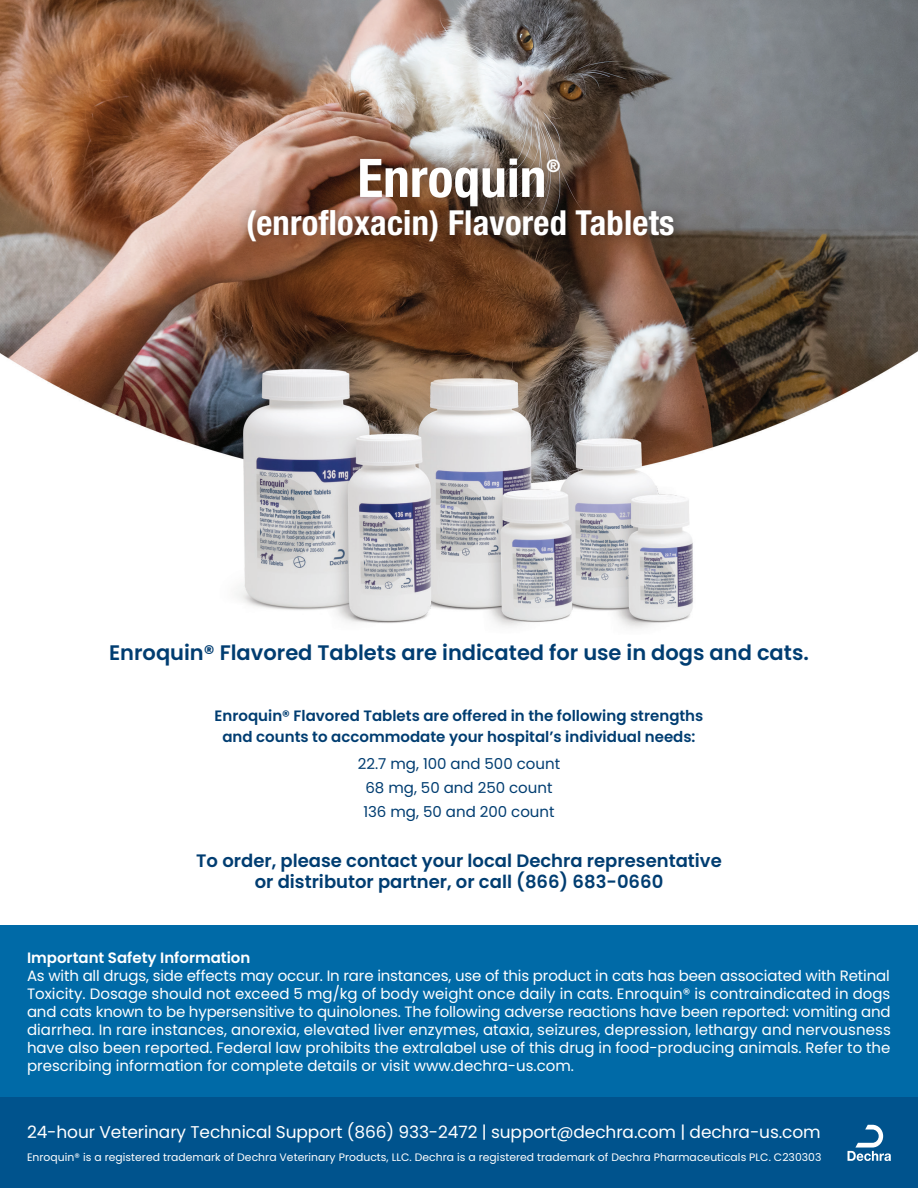
<style>
.page{position:relative;width:918px;height:1188px;background:#fff}
.page>*{position:absolute;margin:0;border:0;box-sizing:border-box;transform-origin:0 0}
.Ordered_List{font:700 condensed 53.25px "Helvetica Neue LT Std";color:#fff}
.Ordered_List-2{font:700 condensed 34.5px "Helvetica Neue LT Std";letter-spacing:.005em;color:#fff}
.Ordered_List-3{font:600 21px "Poppins";color:#003d71}
.Ordered_List-4{font:600 18px/21px "Poppins";color:#003d71;text-align:center}
.Ordered_List-5{font:700 condensed 17.55px "Helvetica Neue LT Std";color:#fff}
.Ordered_List-6{font:16.95px "Poppins";letter-spacing:-.005em;color:#fff}
.Ordered_List-7{font:15px/18px "Poppins";letter-spacing:-.005em;color:#fff}
.Ordered_List-8{font:600 15px/21px "Poppins";color:#003d71;text-align:center}
.Ordered_List-9{font:15px "Poppins";color:#003d71}
.Ordered_List-10{font:10.8px "Poppins";letter-spacing:.005em;color:#fff}
.s1{font-weight:600}
</style>
<div class="page">
<img style="left:0;top:0;width:918px;height:628px">
<div style="left:0;top:925px;width:918px;height:263px;background:#006aa7"></div>
<div style="left:0;top:1098px;width:918px;height:90px;background:#00538d"></div>
<svg style="left:848px;top:1125px;width:43px;height:36px"></svg>
<div style="left:348px;top:146px;width:224px;height:73px;background:#231f20;opacity:.5"></div>
<div style="left:235px;top:197px;width:450px;height:56px;background:#231f20;opacity:.5"></div>
<p class="Ordered_List" style="left:357px;top:146px;width:190px">Enroquin</p>
<p class="Ordered_List-5" style="left:546px;top:155px;width:15px">®</p>
<p class="Ordered_List-2" style="left:246px;top:202px;width:430px">(enrofloxacin) Flavored Tablets</p>
<p class="Ordered_List-3" style="left:109px;top:641px;width:701px">Enroquin® Flavored Tablets are indicated for use in dogs and cats.</p>
<p class="Ordered_List-8" style="left:215px;top:705px;width:490px">Enroquin® Flavored Tablets are offered in the following strengths and counts to accommodate your hospital’s individual needs:</p>
<p class="Ordered_List-9" style="left:358px;top:755px;width:204px">22.7 mg, 100 and 500 count</p>
<p class="Ordered_List-9" style="left:365px;top:779px;width:189px">68 mg, 50 and 250 count</p>
<p class="Ordered_List-9" style="left:363px;top:803px;width:193px">136 mg, 50 and 200 count</p>
<p class="Ordered_List-4" style="left:196px;top:850px;width:527px">To order, please contact your local Dechra representative or distributor partner, or call (866) 683-0660</p>
<p class="Ordered_List-7" style="left:27px;top:949px;width:865px"><span class="s1">Important Safety Information<br></span>As with all drugs, side effects may occur. In rare instances, use of this product in cats has been associated with Retinal Toxicity. Dosage should not exceed 5 mg/kg of body weight once daily in cats. Enroquin® is contraindicated in dogs and cats known to be hypersensitive to quinolones. The following adverse reactions have been reported: vomiting and diarrhea. In rare instances, anorexia, elevated liver enzymes, ataxia, seizures, depression, lethargy and nervousness have also been reported. Federal law prohibits the extralabel use of this drug in food-producing animals. Refer to the prescribing information for complete details or visit www.dechra-us.com.</p>
<p class="Ordered_List-6" style="left:27px;top:1122px;width:795px">24-hour Veterinary Technical Support (866) 933-2472 | support@dechra.com | dechra-us.com</p>
<p class="Ordered_List-10" style="left:27px;top:1151px;width:796px">Enroquin® is a registered trademark of Dechra Veterinary Products, LLC. Dechra is a registered trademark of Dechra Pharmaceuticals PLC. C230303</p>
</div>
